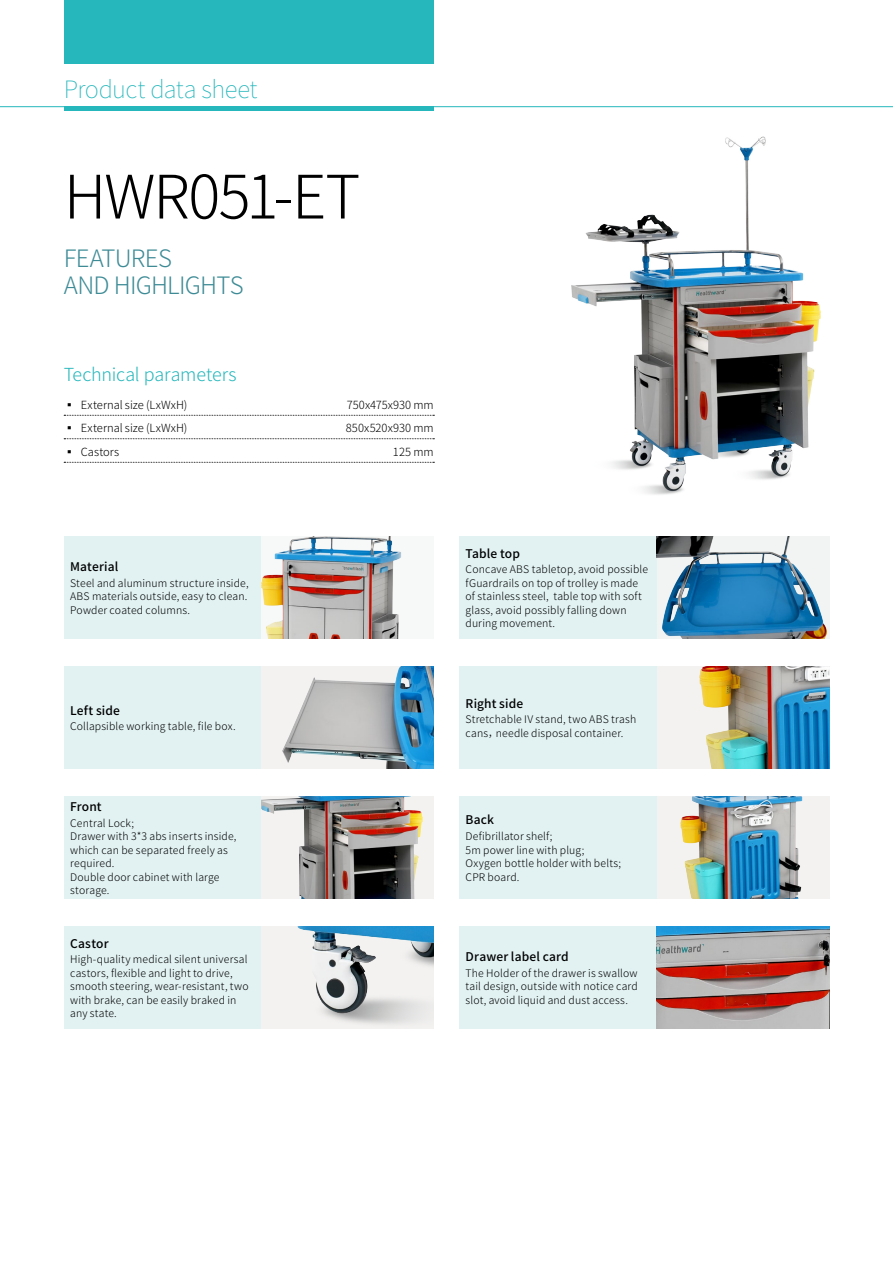
<style>
.page{position:relative;width:893px;height:1263px;background:#fff}
.page>*{position:absolute;margin:0;border:0;box-sizing:border-box;transform-origin:0 0}
.t1{font:300 60px "Noto Sans CJ Ksc";letter-spacing:-.035em;color:#000}
.t2{font:300 24px/27px "Noto Sans CJ Ksc";letter-spacing:-.035em;color:#3e8b96}
.t3{font:100 24px "Noto Sans CJ Ksc";letter-spacing:-.02em;color:#26b7bc}
.t4{font:300 18px "Noto Sans CJ Ksc";letter-spacing:-.005em;color:#26b7bc}
.t5{font:500 12px "Noto Sans CJ Ksc";letter-spacing:.01em;color:#000}
.t6{font:300 11.25px "Noto Sans CJ Ksc";letter-spacing:.01em;color:#000}
.t7{font:300 10.5px/13.5px "Noto Sans CJ Ksc";letter-spacing:.02em;color:#000}
</style>
<div class="page">
<hr style="left:0;top:106px;width:893px;height:1px;background:#26b7bc">
<div style="left:64px;top:0;width:370px;height:64px;background:#26b7bc"></div>
<hr style="left:64px;top:107px;width:370px;height:4px;background:#26b7bc">
<svg style="left:64px;top:415px;width:370px;height:1px"></svg>
<svg style="left:64px;top:438px;width:370px;height:1px"></svg>
<svg style="left:64px;top:462px;width:370px;height:1px"></svg>
<div style="left:459px;top:536px;width:198px;height:103px;background:#e2f2f3"></div>
<div style="left:64px;top:536px;width:197px;height:103px;background:#e2f2f3"></div>
<img style="left:657px;top:536px;width:172px;height:103px">
<img style="left:261px;top:536px;width:141px;height:103px">
<div style="left:459px;top:667px;width:198px;height:102px;background:#e2f2f3"></div>
<div style="left:64px;top:667px;width:197px;height:102px;background:#e2f2f3"></div>
<div style="left:657px;top:667px;width:172px;height:102px;background:#f3f2f1"></div>
<img style="left:699px;top:667px;width:130px;height:102px">
<div style="left:261px;top:667px;width:173px;height:102px;background:#f3f2f1"></div>
<img style="left:283px;top:667px;width:151px;height:102px">
<div style="left:64px;top:927px;width:197px;height:102px;background:#e2f2f3"></div>
<img style="left:261px;top:927px;width:173px;height:102px">
<div style="left:459px;top:797px;width:198px;height:102px;background:#e2f2f3"></div>
<div style="left:459px;top:927px;width:198px;height:102px;background:#e2f2f3"></div>
<div style="left:64px;top:797px;width:197px;height:102px;background:#e2f2f3"></div>
<div style="left:261px;top:797px;width:173px;height:102px;background:#f3f2f1"></div>
<img style="left:261px;top:797px;width:161px;height:102px">
<div style="left:657px;top:797px;width:172px;height:102px;background:#f3f2f1"></div>
<img style="left:680px;top:797px;width:123px;height:102px">
<img style="left:657px;top:927px;width:172px;height:102px">
<img style="left:571px;top:136px;width:249px;height:359px">
<h2 class="t3" style="left:64px;top:75px;width:195px">Product data sheet</h2>
<h1 class="t1" style="left:64px;top:163px;width:298px">HWR051-ET</h1>
<h2 class="t2" style="left:64px;top:245px;width:181px">Features<br>and High lights</h2>
<h3 class="t4" style="left:64px;top:364px;width:174px">Technical parameters</h3>
<p class="t6" style="left:64px;top:398px;width:125px">▪ External size (LxWxH)</p>
<p class="t6" style="left:347px;top:398px;width:88px">750x475x930 mm</p>
<p class="t6" style="left:64px;top:421px;width:125px">▪ External size (LxWxH)</p>
<p class="t6" style="left:346px;top:421px;width:90px">850x520x930 mm</p>
<p class="t6" style="left:64px;top:445px;width:57px">▪ Castors</p>
<p class="t6" style="left:393px;top:445px;width:42px">125 mm</p>
<p class="t5" style="left:70px;top:560px;width:50px">Material</p>
<p class="t7" style="left:70px;top:576px;width:180px">Steel and aluminum structure inside,<br>ABS materials outside, easy to clean.<br>Powder coated columns.</p>
<p class="t5" style="left:70px;top:703px;width:51px">Left side</p>
<p class="t7" style="left:70px;top:720px;width:167px">Collapsible working table, file box.</p>
<p class="t5" style="left:70px;top:800px;width:33px">Front</p>
<p class="t7" style="left:70px;top:816px;width:168px">Central Lock;<br>D rawer with 3*3 abs inserts inside, which can be separated freely as required.<br>Double door cabinet with large storage.</p>
<p class="t5" style="left:70px;top:936px;width:40px">Castor</p>
<p class="t7" style="left:70px;top:953px;width:180px">High-quality medical silent universal castors, flexible and light to drive, smooth steering, wear-resistant, two with brake, can be easily braked in any state.</p>
<p class="t5" style="left:466px;top:546px;width:56px">Table top</p>
<p class="t7" style="left:466px;top:563px;width:184px">Concave ABS tabletop, avoid possible fGuardrails on top of trolley is made of stainless steel, table top with soft glass, avoid possibly falling down during movement.</p>
<p class="t5" style="left:466px;top:697px;width:59px">Right side</p>
<p class="t7" style="left:466px;top:713px;width:172px">Stretchable IV stand, two ABS trash cans，needle disposal container.</p>
<p class="t5" style="left:466px;top:813px;width:30px">Back</p>
<p class="t7" style="left:466px;top:830px;width:157px">Defibrillator shelf;<br>5m power line with plug;<br>Oxygen bottle holder with belts;<br>CPR board.</p>
<p class="t5" style="left:466px;top:950px;width:105px">Drawer label card</p>
<p class="t7" style="left:466px;top:966px;width:174px;text-align:justify">The Holder of the drawer is swallow tail design, outside with notice card slot, avoid liquid and dust access.</p>
</div>
